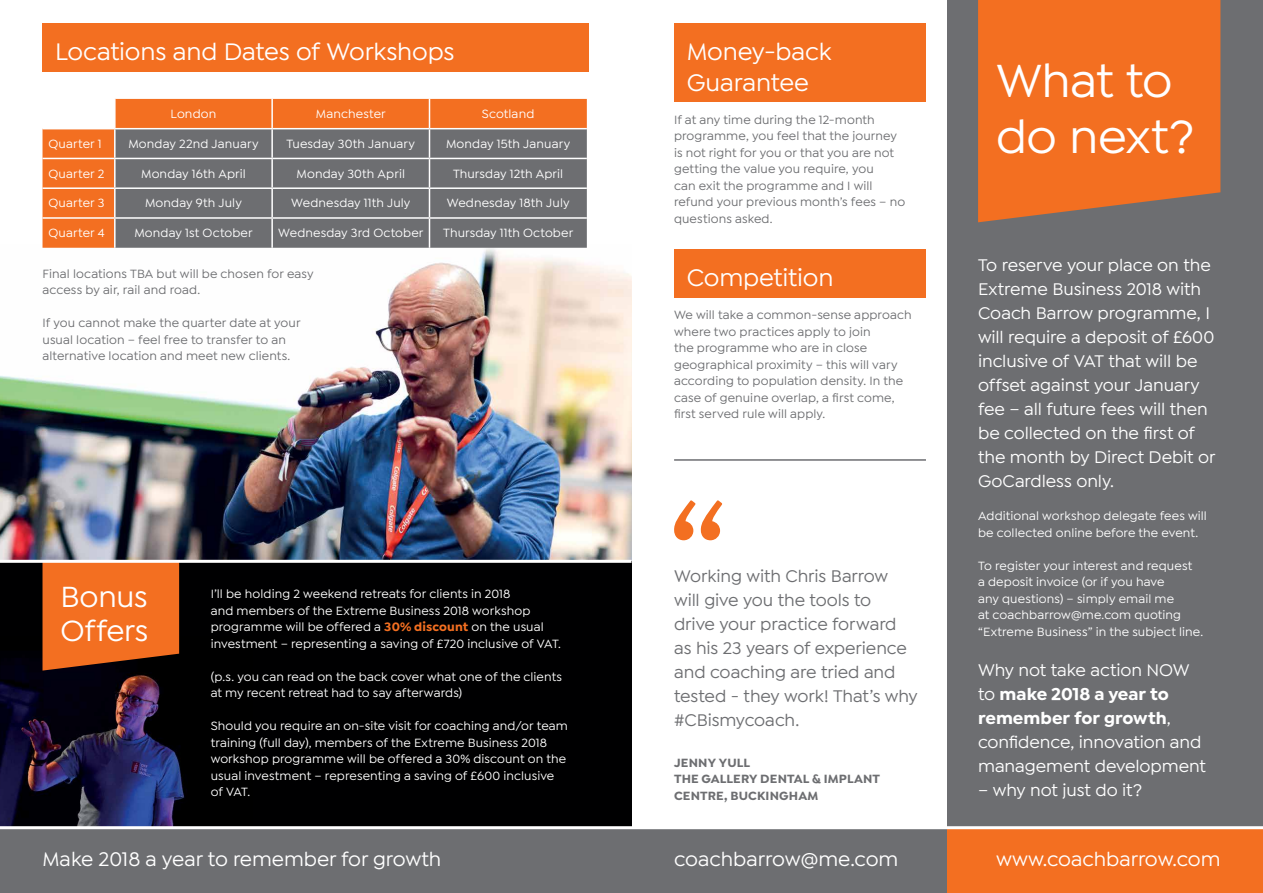
<style>
.page{position:relative;width:1263px;height:893px;background:#fff}
.page>*{position:absolute;margin:0;border:0;box-sizing:border-box;transform-origin:0 0}
.t1{font:500 49.5px/56.4px "Isidora Sans";letter-spacing:-.01em;color:#fff}
.t2{font:500 31.05px/34.3px "Isidora Sans";letter-spacing:-.005em;color:#fff}
.t3{font:500 25.5px/30.6px "Isidora Sans";letter-spacing:-.005em;color:#fff}
.t4{font:500 21px "Isidora Sans";color:#fff}
.t5{font:500 18px/24px "Isidora Sans";letter-spacing:-.005em;color:#fff}
.t6{font:500 18px/24px "Isidora Sans";letter-spacing:-.005em;color:#6d6e71}
.t7{font:500 12.75px/16.5px "Isidora Sans";letter-spacing:.01em;color:#fff}
.t8{font:500 12.75px/16.5px "Isidora Sans";letter-spacing:.01em;color:#6d6e71}
.t9{font:700 12.75px/16.5px "Isidora Sans";letter-spacing:.015em;color:#6d6e71}
.s1{font-weight:700;color:#f36f21}
.s2{font-weight:700}
</style>
<div class="page">
<div style="left:43px;top:24px;width:546px;height:48px;background:#f36f21"></div>
<img style="left:0;top:244px;width:631px;height:316px">
<div style="left:0;top:561px;width:631px;height:281px;background:#000001"></div>
<img style="left:0;top:637px;width:185px;height:189px">
<div style="left:947px;top:0;width:316px;height:829px;background:#6d6e71"></div>
<svg style="left:43px;top:99px;width:544px;height:149px;background:#f47c35"></svg>
<div style="left:116px;top:129px;width:471px;height:119px;background:#6d6e71"></div>
<hr style="left:114px;top:99px;width:2px;height:29px;background:#fff">
<hr style="left:271px;top:99px;width:2px;height:29px;background:#fff">
<hr style="left:43px;top:128px;width:72px;height:1px;background:#fff">
<hr style="left:115px;top:128px;width:157px;height:1px;background:#fff">
<hr style="left:114px;top:129px;width:2px;height:29px;background:#fff">
<hr style="left:272px;top:128px;width:157px;height:1px;background:#fff">
<hr style="left:271px;top:129px;width:2px;height:29px;background:#fff">
<hr style="left:429px;top:128px;width:158px;height:1px;background:#fff">
<hr style="left:43px;top:158px;width:72px;height:1px;background:#fff">
<hr style="left:115px;top:158px;width:157px;height:1px;background:#fff">
<hr style="left:114px;top:159px;width:2px;height:28px;background:#fff">
<hr style="left:272px;top:158px;width:157px;height:1px;background:#fff">
<hr style="left:271px;top:159px;width:2px;height:28px;background:#fff">
<hr style="left:429px;top:158px;width:158px;height:1px;background:#fff">
<hr style="left:43px;top:187px;width:72px;height:2px;background:#fff">
<hr style="left:115px;top:187px;width:157px;height:2px;background:#fff">
<hr style="left:114px;top:189px;width:2px;height:28px;background:#fff">
<hr style="left:272px;top:187px;width:157px;height:2px;background:#fff">
<hr style="left:271px;top:189px;width:2px;height:28px;background:#fff">
<hr style="left:429px;top:187px;width:158px;height:2px;background:#fff">
<hr style="left:43px;top:217px;width:72px;height:2px;background:#fff">
<hr style="left:115px;top:217px;width:157px;height:2px;background:#fff">
<hr style="left:114px;top:219px;width:2px;height:29px;background:#fff">
<hr style="left:272px;top:217px;width:157px;height:2px;background:#fff">
<hr style="left:271px;top:219px;width:2px;height:29px;background:#fff">
<hr style="left:429px;top:217px;width:158px;height:2px;background:#fff">
<svg style="left:429px;top:99px;width:1px;height:149px"></svg>
<svg style="left:978px;top:0;width:242px;height:222px;background:#ea6e26"></svg>
<svg style="left:43px;top:563px;width:136px;height:108px;background:#df651e"></svg>
<div style="left:0;top:829px;width:1263px;height:64px;background:#6d6e71"></div>
<div style="left:947px;top:829px;width:316px;height:64px;background:#f36f21"></div>
<hr style="left:0;top:826px;width:1263px;height:3px;background:#fff">
<svg style="left:674px;top:500px;width:48px;height:40px"></svg>
<div style="left:674px;top:24px;width:252px;height:78px;background:#f36f21"></div>
<div style="left:674px;top:249px;width:252px;height:49px;background:#f36f21"></div>
<hr style="left:674px;top:459px;width:252px;height:2px;background:#6d6e71">
<hr style="left:0;top:560px;width:631px;height:3px;background:#fff">
<h3 class="t3" style="left:55px;top:36px;width:401px">Locations and Dates of Workshops</h3>
<p class="t7" style="left:171px;top:106px;width:47px">London</p>
<p class="t7" style="left:316px;top:106px;width:71px">Manchester</p>
<p class="t7" style="left:482px;top:106px;width:54px">Scotland</p>
<p class="t7" style="left:49px;top:135px;width:55px">Quarter 1</p>
<p class="t7" style="left:128px;top:135px;width:132px">Monday 22nd January</p>
<p class="t7" style="left:286px;top:135px;width:130px">Tuesday 30th January</p>
<p class="t7" style="left:446px;top:135px;width:126px">Monday 15th January</p>
<p class="t7" style="left:49px;top:165px;width:57px">Quarter 2</p>
<p class="t7" style="left:141px;top:165px;width:106px">Monday 16th April</p>
<p class="t7" style="left:297px;top:165px;width:110px">Monday 30th April</p>
<p class="t7" style="left:453px;top:165px;width:112px">Thursday 12th April</p>
<p class="t7" style="left:49px;top:195px;width:57px">Quarter 3</p>
<p class="t7" style="left:145px;top:195px;width:98px">Monday 9th July</p>
<p class="t7" style="left:291px;top:195px;width:121px">Wednesday 11th July</p>
<p class="t7" style="left:447px;top:195px;width:124px">Wednesday 18th July</p>
<p class="t7" style="left:49px;top:225px;width:58px">Quarter 4</p>
<p class="t7" style="left:134px;top:225px;width:120px">Monday 1st October</p>
<p class="t7" style="left:278px;top:225px;width:147px">Wednesday 3rd October</p>
<p class="t7" style="left:443px;top:225px;width:132px">Thursday 11th October</p>
<p class="t8" style="left:43px;top:265px;width:273px">Final locations TBA but will be chosen for easy access by air, rail and road.</p>
<p class="t8" style="left:43px;top:315px;width:259px">If you cannot make the quarter date at your usual location – feel free to transfer to an alternative location and meet new clients.</p>
<h2 class="t2" style="left:61px;top:580px;width:89px">Bonus<br>Offers</h2>
<p class="t7" style="left:211px;top:586px;width:352px">I’ll be holding 2 weekend retreats for clients in 2018<br>and members of the Extreme Business 2018 workshop programme will be offered a <span class="s1">30% discount</span> on the usual investment – representing a saving of £720 inclusive of VAT.</p>
<p class="t7" style="left:211px;top:668px;width:353px">(p.s. you can read on the back cover what one of the clients at my recent retreat had to say afterwards)</p>
<p class="t7" style="left:211px;top:718px;width:359px">Should you require an on-site visit for coaching and/or team training (full day), members of the Extreme Business 2018 workshop programme will be offered a 30% discount on the usual investment – representing a saving of £600 inclusive of VAT.</p>
<h3 class="t3" style="left:687px;top:36px;width:146px">Money-back<br>Guarantee</h3>
<p class="t8" style="left:674px;top:111px;width:233px">If at any time during the 12-month programme, you feel that the journey is not right for you or that you are not getting the value you require, you<br>can exit the programme and I will refund your previous month’s fees – no questions asked.</p>
<h3 class="t3" style="left:687px;top:262px;width:148px">Competition</h3>
<p class="t8" style="left:674px;top:307px;width:239px">We will take a common-sense approach where two practices apply to join<br>the programme who are in close geographical proximity – this will vary according to population density. In the case of genuine overlap, a first come, first served rule will apply.</p>
<h3 class="t6" style="left:674px;top:564px;width:245px">Working with Chris Barrow will give you the tools to<br>drive your practice forward as his 23 years of experience and coaching are tried and tested - they work! That’s why #CBismycoach.</h3>
<p class="t9" style="left:674px;top:754px;width:207px">JENNY YULL<br>THE GALLERY DENTAL &amp; IMPLANT<br>CENTRE, BUCKINGHAM</p>
<h1 class="t1" style="left:996px;top:52px;width:200px">What to do next?</h1>
<p class="t5" style="left:978px;top:253px;width:239px">To reserve your place on the<br>Extreme Business 2018 with<br>Coach Barrow programme, I will require a deposit of £600 inclusive of VAT that will be offset against your January fee – all future fees will then be collected on the first of the month by Direct Debit or<br>GoCardless only.</p>
<p class="t7" style="left:978px;top:508px;width:230px">Additional workshop delegate fees will be collected online before the event.</p>
<p class="t7" style="left:978px;top:557px;width:227px">To register your interest and request<br>a deposit invoice (or if you have<br>any questions) – simply email me<br>at coachbarrow@me.com quoting “Extreme Business” in the subject line.</p>
<h3 class="t5" style="left:978px;top:658px;width:229px">Why not take action NOW to <span class="s2">make 2018 a year to remember for growth</span>, confidence, innovation and management development</h3>
<h3 class="t5" style="left:978px;top:778px;width:165px">– why not just do it?</h3>
<h3 class="t4" style="left:43px;top:847px;width:400px">Make 2018 a year to remember for growth</h3>
<h3 class="t4" style="left:674px;top:847px;width:226px">coachbarrow@me.com</h3>
<h3 class="t4" style="left:996px;top:847px;width:226px">www.coachbarrow.com</h3>
</div>
